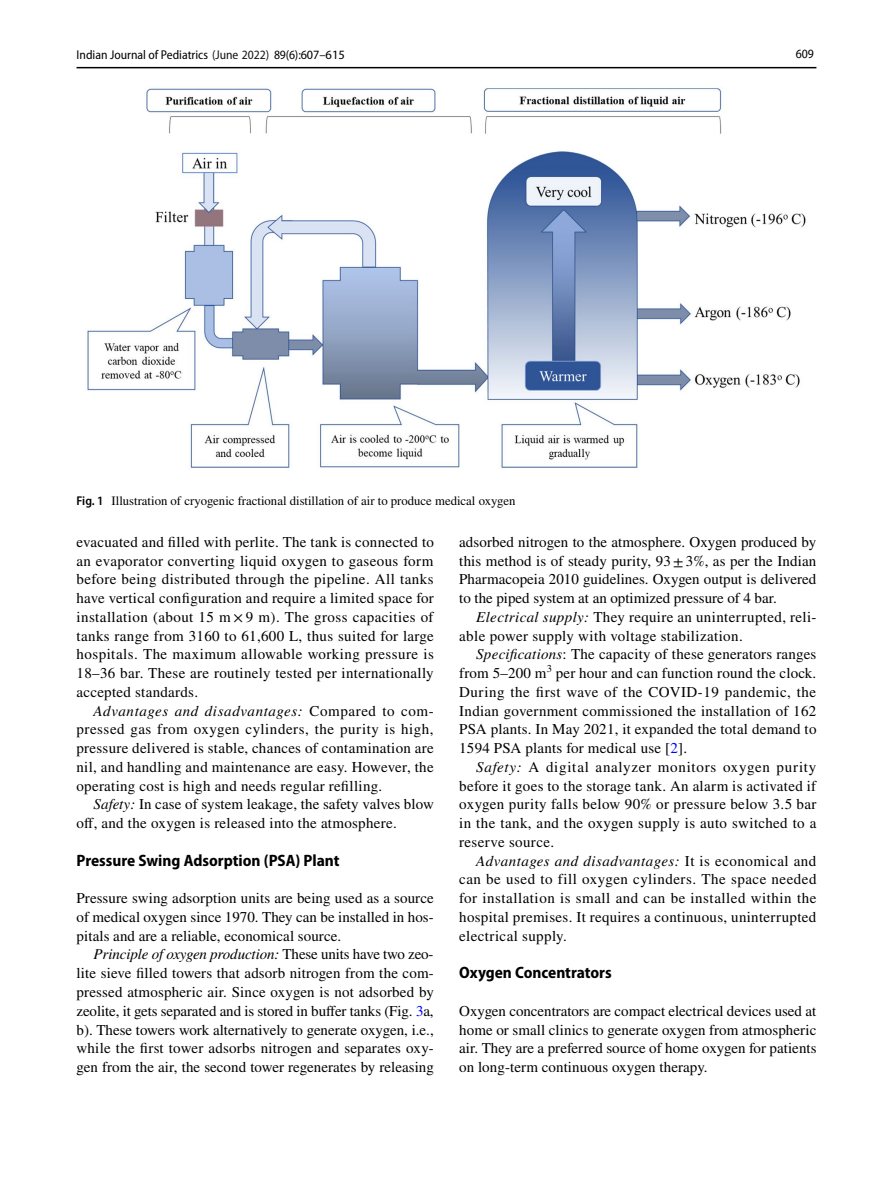
<style>
.page{position:relative;width:893px;height:1187px;background:#fff}
.page>*{position:absolute;margin:0;border:0;box-sizing:border-box;transform-origin:0 0}
.t1{font:700 semi-condensed 16.5px "Myriad Pro";color:#000}
.t2{font:15px/18.8px "STIX";letter-spacing:.015em;color:#000;text-align:justify}
.t3{font:12.75px "STIX";color:#000}
.t4{font:semi-condensed 12.75px "Myriad Pro";color:#000}
.t5{font:semi-condensed 12.75px "Myriad Pro Unic";color:#000}
.s1{font-family:"Myriad Pro Semi Cn 2";font-stretch:normal;color:#131413}
.s2{font-family:"Myriad Pro Semi Cn 2";font-stretch:normal}
.s3{font-family:"Myriad Pro";font-weight:600;font-stretch:semi-condensed}
.s4{font-style:italic}
.s5{color:#00f}
</style>
<div class="page">
<hr style="left:77px;top:67px;width:739px;height:1px;background:#000">
<img style="left:85px;top:87px;width:721px;height:383px">
<p class="t4" style="left:77px;top:48px;width:270px">Indian Journal of Pediatrics <span class="s1">(June 2022)</span> <span class="s2">89(6):607–615</span></p>
<p class="t5" style="left:796px;top:49px;width:20px">609</p>
<p class="t3" style="left:77px;top:492px;width:440px"><span class="s3">Fig. 1</span> Illustration of cryogenic fractional distillation of air to produce medical oxygen</p>
<p class="t2" style="left:77px;top:533px;width:359px">evacuated and filled with perlite. The tank is connected to an evaporator converting liquid oxygen to gaseous form before being distributed through the pipeline. All tanks have vertical configuration and require a limited space for installation (about 15 m × 9 m). The gross capacities of tanks range from 3160 to 61,600 L, thus suited for large hospitals. The maximum allowable working pressure is 18–36 bar. These are routinely tested per internationally accepted standards.</p>
<p class="t2" style="left:77px;top:702px;width:359px;text-indent:17px"><span class="s4">Advantages and disadvantages:</span> Compared to com&shy;pressed gas from oxygen cylinders, the purity is high, pressure delivered is stable, chances of contamination are nil, and handling and maintenance are easy. However, the operating cost is high and needs regular refilling.</p>
<p class="t2" style="left:77px;top:796px;width:359px;text-indent:17px"><span class="s4">Safety:</span> In case of system leakage, the safety valves blow off, and the oxygen is released into the atmosphere.</p>
<p class="t1" style="left:77px;top:850px;width:265px">Pressure Swing Adsorption (PSA) Plant</p>
<p class="t2" style="left:77px;top:889px;width:359px">Pressure swing adsorption units are being used as a source of medical oxygen since 1970. They can be installed in hos&shy;pitals and are a reliable, economical source.</p>
<p class="t2" style="left:77px;top:946px;width:359px;text-indent:17px"><span class="s4">Principle of oxygen production:</span> These units have two zeo&shy;lite sieve filled towers that adsorb nitrogen from the com&shy;pressed atmospheric air. Since oxygen is not adsorbed by zeolite, it gets separated and is stored in buffer tanks (Fig. <span class="s5">3</span>a, b). These towers work alternatively to generate oxygen, i.e., while the first tower adsorbs nitrogen and separates oxy&shy;gen from the air, the second tower regenerates by releasing</p>
<p class="t2" style="left:459px;top:533px;width:359px">adsorbed nitrogen to the atmosphere. Oxygen produced by this method is of steady purity, 93±3%, as per the Indian Pharmacopeia 2010 guidelines. Oxygen output is delivered to the piped system at an optimized pressure of 4 bar.</p>
<p class="t2" style="left:459px;top:608px;width:359px;text-indent:17px"><span class="s4">Electrical supply:</span> They require an uninterrupted, reli&shy;able power supply with voltage stabilization.</p>
<p class="t2" style="left:459px;top:646px;width:359px;text-indent:17px"><span class="s4">Specifications</span>: The capacity of these generators ranges from 5–200 m<sup>3</sup> per hour and can function round the clock.<br>During the first wave of the COVID-19 pandemic, the Indian government commissioned the installation of 162<br>PSA plants. In May 2021, it expanded the total demand to 1594 PSA plants for medical use [<span class="s5">2</span>].</p>
<p class="t2" style="left:459px;top:758px;width:359px;text-indent:17px"><span class="s4">Safety:</span> A digital analyzer monitors oxygen purity before it goes to the storage tank. An alarm is activated if oxygen purity falls below 90% or pressure below 3.5 bar in the tank, and the oxygen supply is auto switched to a reserve source.</p>
<p class="t2" style="left:459px;top:852px;width:359px;text-indent:17px"><span class="s4">Advantages and disadvantages:</span> It is economical and can be used to fill oxygen cylinders. The space needed for installation is small and can be installed within the hospital premises. It requires a continuous, uninterrupted electrical supply.</p>
<p class="t1" style="left:459px;top:963px;width:154px">Oxygen Concentrators</p>
<p class="t2" style="left:459px;top:1002px;width:359px">Oxygen concentrators are compact electrical devices used at home or small clinics to generate oxygen from atmospheric air. They are a preferred source of home oxygen for patients on long-term continuous oxygen therapy.</p>
</div>
